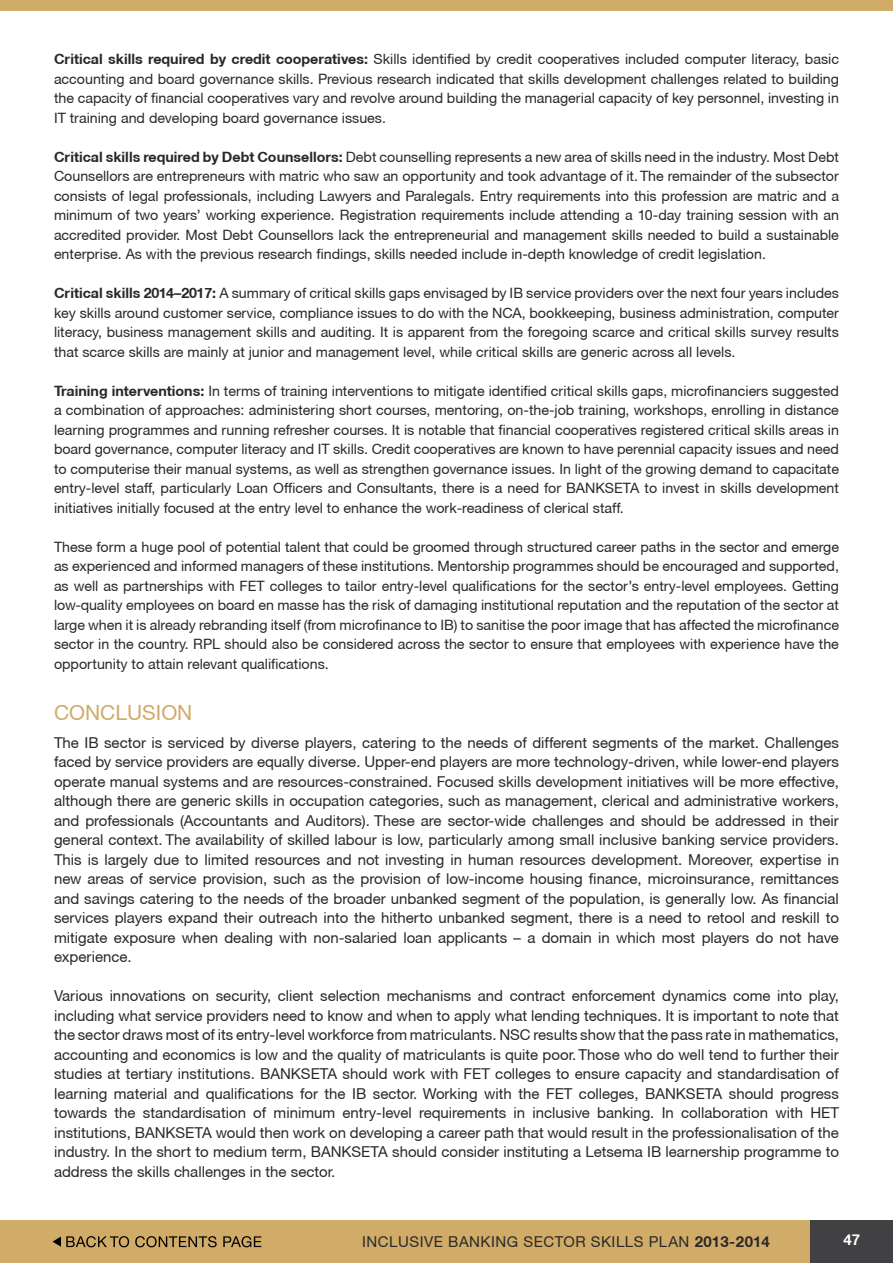
<style>
.page{position:relative;width:893px;height:1263px;background:#fff}
.page>*{position:absolute;margin:0;border:0;box-sizing:border-box;transform-origin:0 0}
.t1{font:21px "Helvetica Neue CE";color:#d1ab68}
.t2{font:15px/19.5px "Helvetica Neue CE";color:#292829;text-align:justify}
.t3{font:15px "Helvetica Neue CE";letter-spacing:.035em;color:#292829}
.t4{font:700 15px "Helvetica Neue CE";color:#fff}
.t5{font:14.25px/19.5px "Helvetica Neue CE";color:#292829;text-align:justify}
.s1{font-weight:700}
</style>
<div class="page">
<div style="left:0;top:0;width:893px;height:11px;background:#d1ab68"></div>
<div style="left:0;top:1220px;width:811px;height:43px;background:#d1ab68"></div>
<div style="left:811px;top:1220px;width:82px;height:43px;background:#414042"></div>
<svg style="left:53px;top:1236px;width:208px;height:11px"></svg>
<p class="t5" style="left:54px;top:49px;width:786px"><span class="s1">Critical skills required by credit cooperatives:</span> Skills identified by credit cooperatives included computer literacy, basic accounting and board governance skills. Previous research indicated that skills development challenges related to building the capacity of financial cooperatives vary and revolve around building the managerial capacity of key personnel, investing in IT training and developing board governance issues.</p>
<p class="t5" style="left:54px;top:147px;width:786px"><span class="s1">Critical skills required by Debt Counsellors:</span> Debt counselling represents a new area of skills need in the industry. Most Debt Counsellors are entrepreneurs with matric who saw an opportunity and took advantage of it. The remainder of the subsector consists of legal professionals, including Lawyers and Paralegals. Entry requirements into this profession are matric and a minimum of two years’ working experience. Registration requirements include attending a 10-day training session with an accredited provider. Most Debt Counsellors lack the entrepreneurial and management skills needed to build a sustainable enterprise. As with the previous research findings, skills needed include in-depth knowledge of credit legislation.</p>
<p class="t5" style="left:54px;top:283px;width:786px"><span class="s1">Critical skills 2014–2017:</span> A summary of critical skills gaps envisaged by IB service providers over the next four years includes key skills around customer service, compliance issues to do with the NCA, bookkeeping, business administration, computer literacy, business management skills and auditing. It is apparent from the foregoing scarce and critical skills survey results that scarce skills are mainly at junior and management level, while critical skills are generic across all levels.</p>
<p class="t5" style="left:54px;top:381px;width:786px"><span class="s1">Training interventions:</span> In terms of training interventions to mitigate identified critical skills gaps, microfinanciers suggested a combination of approaches: administering short courses, mentoring, on-the-job training, workshops, enrolling in distance learning programmes and running refresher courses. It is notable that financial cooperatives registered critical skills areas in board governance, computer literacy and IT skills. Credit cooperatives are known to have perennial capacity issues and need to computerise their manual systems, as well as strengthen governance issues. In light of the growing demand to capacitate entry-level staff, particularly Loan Officers and Consultants, there is a need for BANKSETA to invest in skills development initiatives initially focused at the entry level to enhance the work-readiness of clerical staff.</p>
<p class="t5" style="left:54px;top:537px;width:787px">These form a huge pool of potential talent that could be groomed through structured career paths in the sector and emerge as experienced and informed managers of these institutions. Mentorship programmes should be encouraged and supported, as well as partnerships with FET colleges to tailor entry-level qualifications for the sector’s entry-level employees. Getting low-quality employees on board en masse has the risk of damaging institutional reputation and the reputation of the sector at large when it is already rebranding itself (from microfinance to IB) to sanitise the poor image that has affected the microfinance sector in the country. RPL should also be considered across the sector to ensure that employees with experience have the opportunity to attain relevant qualifications.</p>
<h1 class="t1" style="left:54px;top:700px;width:140px">CONCLUSION</h1>
<p class="t2" style="left:54px;top:733px;width:786px">The IB sector is serviced by diverse players, catering to the needs of different segments of the market. Challenges faced by service providers are equally diverse. Upper-end players are more technology-driven, while lower-end players operate manual systems and are resources-constrained. Focused skills development initiatives will be more effective, although there are generic skills in occupation categories, such as management, clerical and administrative workers, and professionals (Accountants and Auditors). These are sector-wide challenges and should be addressed in their general context. The availability of skilled labour is low, particularly among small inclusive banking service providers.<br>This is largely due to limited resources and not investing in human resources development. Moreover, expertise in new areas of service provision, such as the provision of low-income housing finance, microinsurance, remittances and savings catering to the needs of the broader unbanked segment of the population, is generally low. As financial services players expand their outreach into the hitherto unbanked segment, there is a need to retool and reskill to mitigate exposure when dealing with non-salaried loan applicants – a domain in which most players do not have experience.</p>
<p class="t2" style="left:54px;top:986px;width:787px">Various innovations on security, client selection mechanisms and contract enforcement dynamics come into play, including what service providers need to know and when to apply what lending techniques. It is important to note that the sector draws most of its entry-level workforce from matriculants. NSC results show that the pass rate in mathematics, accounting and economics is low and the quality of matriculants is quite poor. Those who do well tend to further their studies at tertiary institutions. BANKSETA should work with FET colleges to ensure capacity and standardisation of learning material and qualifications for the IB sector. Working with the FET colleges, BANKSETA should progress towards the standardisation of minimum entry-level requirements in inclusive banking. In collaboration with HET institutions, BANKSETA would then work on developing a career path that would result in the professionalisation of the industry. In the short to medium term, BANKSETA should consider instituting a Letsema IB learnership programme to address the skills challenges in the sector.</p>
<p class="t3" style="left:362px;top:1233px;width:409px">INCLUSIVE BANKING SECTOR SKILLS PLAN <span class="s1">2013-2014</span></p>
<p class="t4" style="left:843px;top:1230px;width:18px">47</p>
</div>
